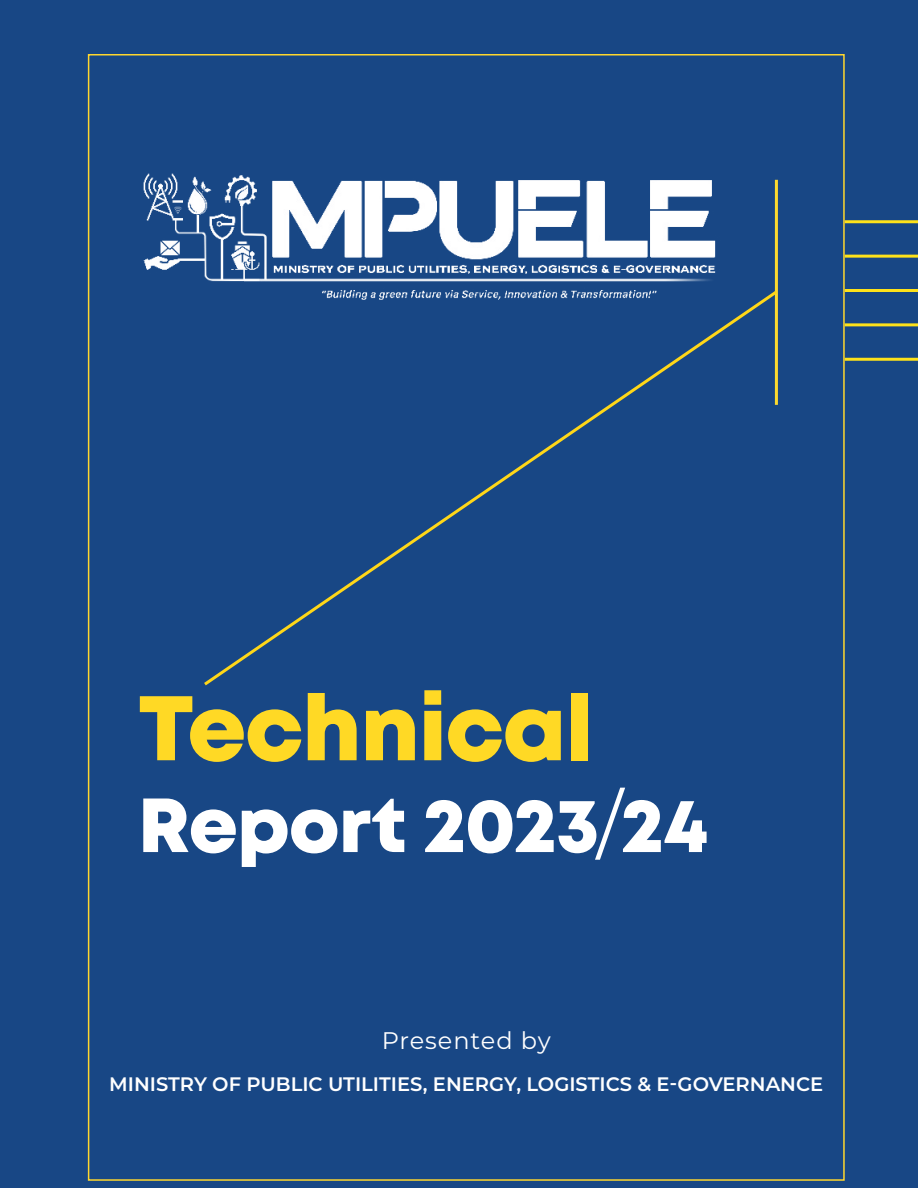
<style>
.page{position:relative;width:918px;height:1188px;background:#184785}
.page>*{position:absolute;margin:0;border:0;box-sizing:border-box;transform-origin:0 0}
.t1{font:91.5px "Mont Heavy DEMO";letter-spacing:-.01em;color:#ffd925}
.t2{font:76.5px "Mont Heavy DEMO";letter-spacing:-.01em;color:#fff}
.t3{font:24px "Montserrat";letter-spacing:.04em;color:#fff}
.t4{font:600 19.5px "Montserrat";color:#fff}
.s1{font-family:"Montserrat"}
</style>
<div class="page">
<hr style="left:845px;top:220px;width:73px;height:3px;background:#fee21a">
<hr style="left:845px;top:255px;width:73px;height:3px;background:#fee21a">
<hr style="left:845px;top:289px;width:73px;height:3px;background:#fee21a">
<hr style="left:845px;top:323px;width:73px;height:3px;background:#fee21a">
<hr style="left:845px;top:358px;width:73px;height:3px;background:#fee21a">
<hr style="left:775px;top:180px;width:3px;height:225px;background:#fcda2f">
<svg style="left:204px;top:288px;width:574px;height:398px"></svg>
<img style="left:143px;top:173px;width:625px;height:137px">
<h1 class="t1" style="left:138px;top:676px;width:456px">Technical</h1>
<h2 class="t2" style="left:138px;top:782px;width:572px">Report 2023<span class="s1">/</span>24</h2>
<p class="t3" style="left:382px;top:1024px;width:170px">Presented by</p>
<p class="t4" style="left:109px;top:1070px;width:716px">MINISTRY OF PUBLIC UTILITIES, ENERGY, LOGISTICS &amp; E-GOVERNANCE</p>
</div>
